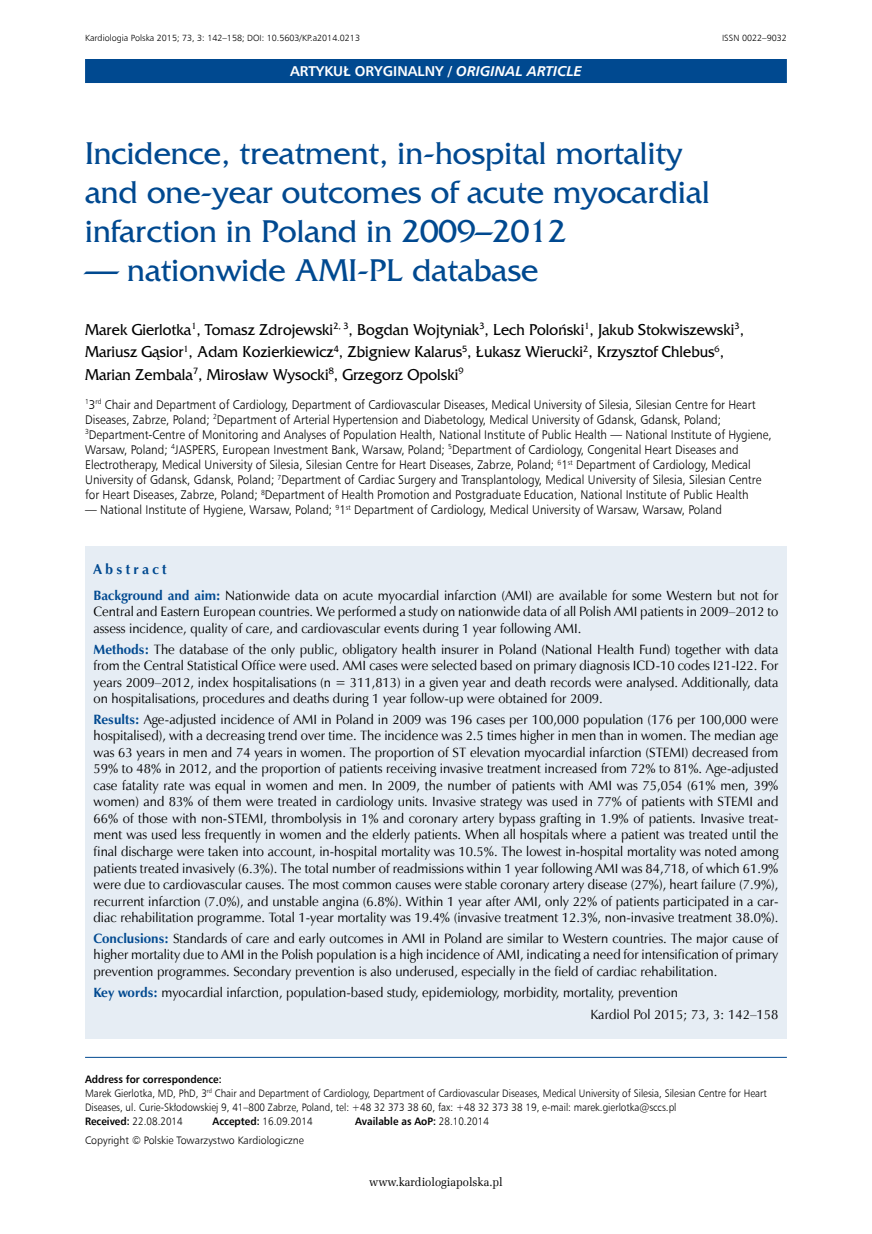
<style>
.page{position:relative;width:872px;height:1234px;background:#fff}
.page>*{position:absolute;margin:0;border:0;box-sizing:border-box;transform-origin:0 0}
.t1{font:33px/39px "France";color:#004990}
.t2{font:16.5px/22.5px "France";color:#000;scale:.94 1}
.t3{font:700 14.25px "Humnst 777 EU";color:#fff}
.t4{font:700 14.25px "Zapf Humnst EU";letter-spacing:.23em;color:#004990}
.t5{font:13.5px/16.5px "Zapf Humnst EU";color:#000;text-align:justify}
.t6{font:12.6px/15px "Humnst 777 Lt EU";color:#000;scale:.93 1}
.t7{font:12px "Zapf Ellipt EU";color:#000;scale:.95 1}
.t8{font:10.8px/14.2px "Humnst 777 Lt EU";color:#000;scale:.92 1}
.t9{font:700 10.8px "Humnst 777 EU";color:#000;scale:.92 1}
.t10{font:10.8px "Humnst 777 Lt EU";color:#000}
.t11{font:9px "Humnst 777 Lt EU";color:#000}
.s1{font-style:italic}
.s2{font-weight:700;color:#004990}
.s3{font-family:"Humnst 777 EU";font-weight:700}
.s4{font-family:"Humnst 777 Lt EU";font-weight:400}
</style>
<div class="page">
<div style="left:85px;top:59px;width:702px;height:24px;background:#004990"></div>
<div style="left:85px;top:546px;width:702px;height:492px;background:#e6edf4"></div>
<hr style="left:85px;top:1056px;width:702px;height:1px;background:#004990">
<p class="t11" style="left:85px;top:33px;width:276px">Kardiologia Polska 2015; 73, 3: 142–158; DOI: 10.5603/KP.a2014.0213</p>
<p class="t11" style="left:722px;top:33px;width:66px">ISSN 0022–9032</p>
<p class="t3" style="left:290px;top:62px;width:293px">ARTYKUŁ ORYGINALNy / <span class="s1">ORIGINAL ARTICLE</span></p>
<h1 class="t1" style="left:85px;top:134px;width:626px">Incidence, treatment, in-hospital mortality and one-year outcomes of acute myocardial infarction in Poland in 2009–2012</h1>
<h1 class="t1" style="left:85px;top:251px;width:455px">— nationwide AMI-PL database</h1>
<p class="t2" style="left:85px;top:318px;width:702px">Marek Gierlotka<sup>1</sup>, Tomasz Zdrojewski<sup>2,</sup> <sup>3</sup>, Bogdan Wojtyniak<sup>3</sup>, Lech Poloński<sup>1</sup>, Jakub Stokwiszewski<sup>3</sup>,<br>Mariusz Gąsior<sup>1</sup>, Adam Kozierkiewicz<sup>4</sup>, Zbigniew Kalarus<sup>5</sup>, Łukasz Wierucki<sup>2</sup>, Krzysztof Chlebus<sup>6</sup>,<br>Marian Zembala<sup>7</sup>, Mirosław Wysocki<sup>8</sup>, Grzegorz Opolski<sup>9</sup></p>
<p class="t6" style="left:85px;top:396px;width:740px"><sup>1</sup>3<sup>rd</sup> Chair and Department of Cardiology, Department of Cardiovascular Diseases, Medical University of Silesia, Silesian Centre for Heart Diseases, Zabrze, Poland; <sup>2</sup>Department of Arterial Hypertension and Diabetology, Medical University of Gdansk, Gdansk, Poland; <sup>3</sup>Department-Centre of Monitoring and Analyses of Population Health, National Institute of Public Health — National Institute of Hygiene, Warsaw, Poland; <sup>4</sup>JASPERS, European Investment Bank, Warsaw, Poland; <sup>5</sup>Department of Cardiology, Congenital Heart Diseases and Electrotherapy, Medical University of Silesia, Silesian Centre for Heart Diseases, Zabrze, Poland; <sup>6</sup>1<sup>st</sup> Department of Cardiology, Medical University of Gdansk, Gdansk, Poland; <sup>7</sup>Department of Cardiac Surgery and Transplantology, Medical University of Silesia, Silesian Centre for Heart Diseases, Zabrze, Poland; <sup>8</sup>Department of Health Promotion and Postgraduate Education, National Institute of Public Health</p>
<p class="t6" style="left:85px;top:501px;width:686px">— National Institute of Hygiene, Warsaw, Poland; <sup>9</sup>1<sup>st</sup> Department of Cardiology, Medical University of Warsaw, Warsaw, Poland</p>
<p class="t4" style="left:94px;top:560px;width:75px">Abstract</p>
<p class="t5" style="left:94px;top:586px;width:686px"><span class="s2">Background and aim:</span> Nationwide data on acute myocardial infarction (AMI) are available for some Western but not for Central and Eastern European countries. We performed a study on nationwide data of all Polish AMI patients in 2009–2012 to assess incidence, quality of care, and cardiovascular events during 1 year following AMI.</p>
<p class="t5" style="left:94px;top:640px;width:686px"><span class="s2">Methods:</span> The database of the only public, obligatory health insurer in Poland (National Health Fund) together with data from the Central Statistical Office were used. AMI cases were selected based on primary diagnosis ICD-10 codes I21-I22. For years 2009–2012, index hospitalisations (n = 311,813) in a given year and death records were analysed. Additionally, data on hospitalisations, procedures and deaths during 1 year follow-up were obtained for 2009.</p>
<p class="t5" style="left:94px;top:710px;width:686px"><span class="s2">Results:</span> Age-adjusted incidence of AMI in Poland in 2009 was 196 cases per 100,000 population (176 per 100,000 were hospitalised), with a decreasing trend over time. The incidence was 2.5 times higher in men than in women. The median age was 63 years in men and 74 years in women. The proportion of ST elevation myocardial infarction (STEMI) decreased from 59% to 48% in 2012, and the proportion of patients receiving invasive treatment increased from 72% to 81%. Age-adjusted case fatality rate was equal in women and men. In 2009, the number of patients with AMI was 75,054 (61% men, 39% women) and 83% of them were treated in cardiology units. Invasive strategy was used in 77% of patients with STEMI and 66% of those with non-STEMI, thrombolysis in 1% and coronary artery bypass grafting in 1.9% of patients. Invasive treat&shy;ment was used less frequently in women and the elderly patients. When all hospitals where a patient was treated until the final discharge were taken into account, in-hospital mortality was 10.5%. The lowest in-hospital mortality was noted among patients treated invasively (6.3%). The total number of readmissions within 1 year following AMI was 84,718, of which 61.9% were due to cardiovascular causes. The most common causes were stable coronary artery disease (27%), heart failure (7.9%), recurrent infarction (7.0%), and unstable angina (6.8%). Within 1 year after AMI, only 22% of patients participated in a car&shy;diac rehabilitation programme. Total 1-year mortality was 19.4% (invasive treatment 12.3%, non-invasive treatment 38.0%).</p>
<p class="t5" style="left:94px;top:929px;width:686px"><span class="s2">Conclusions:</span> Standards of care and early outcomes in AMI in Poland are similar to Western countries. The major cause of higher mortality due to AMI in the Polish population is a high incidence of AMI, indicating a need for intensification of primary prevention programmes. Secondary prevention is also underused, especially in the field of cardiac rehabilitation.</p>
<p class="t5" style="left:590px;top:980px;width:189px;line-height:22.4px;text-indent:-497px"><span class="s2">Key words:</span> myocardial infarction, population-based study, epidemiology, morbidity, mortality, prevention<br>Kardiol Pol 2015; 73, 3: 142–158</p>
<p class="t9" style="left:85px;top:1071px;width:150px">Address for correspondence:</p>
<p class="t8" style="left:85px;top:1085px;width:742px">Marek Gierlotka, MD, PhD, 3<sup>rd</sup> Chair and Department of Cardiology, Department of Cardiovascular Diseases, Medical University of Silesia, Silesian Centre for Heart<br>Diseases, ul. Curie-Skłodowskiej 9, 41–800 Zabrze, Poland, tel: +48 32 373 38 60, fax: +48 32 373 38 19, e-mail: marek.gierlotka@sccs.pl<br><span class="s3">Received:</span> 22.08.2014</p>
<p class="t8" style="left:213px;top:1113px;width:110px"><span class="s3">Accepted:</span> 16.09.2014</p>
<p class="t9" style="left:355px;top:1114px;width:147px">Available as AoP: <span class="s4">28.10.2014</span></p>
<p class="t10" style="left:85px;top:1133px;width:220px">Copyright © Polskie Towarzystwo Kardiologiczne</p>
<p class="t7" style="left:369px;top:1174px;width:142px">www.kardiologiapolska.pl</p>
</div>
